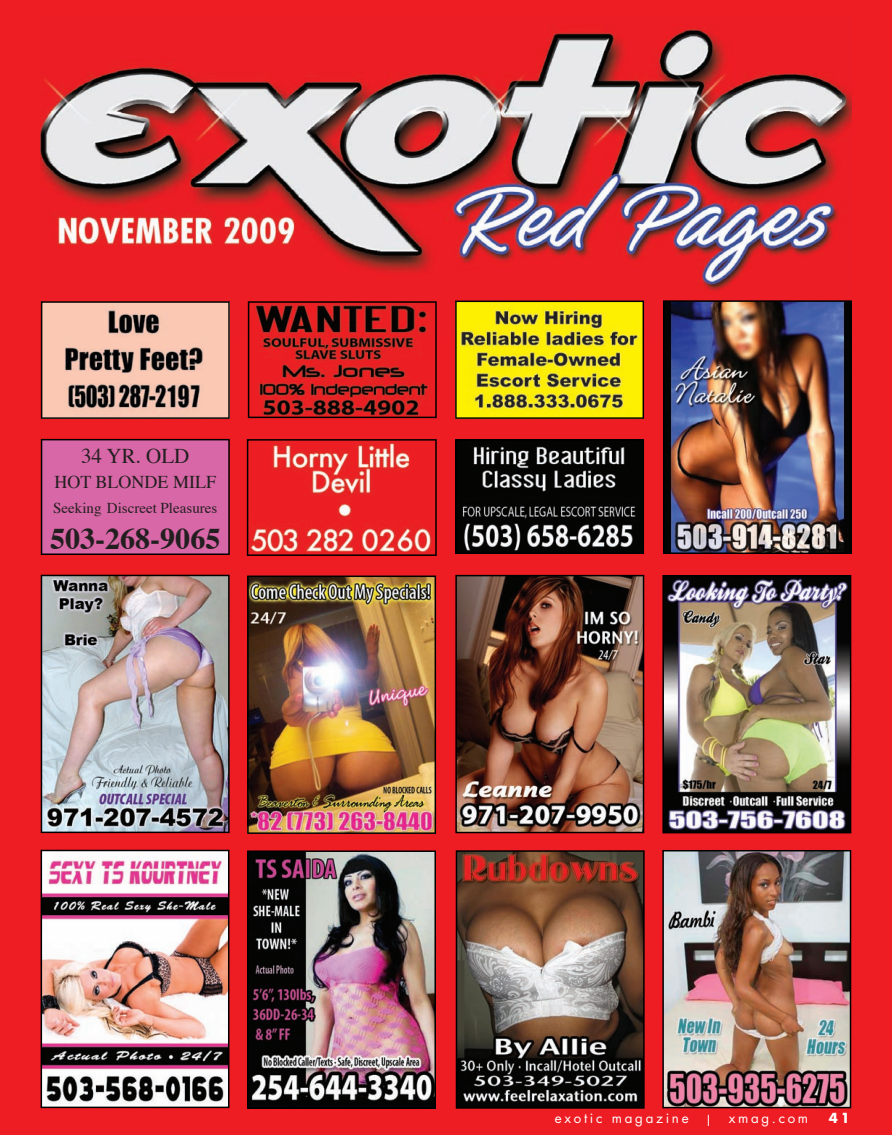
<style>
.page{position:relative;width:892px;height:1135px;background:#fff}
.page>*{position:absolute;margin:0;border:0;box-sizing:border-box;transform-origin:0 0}
.t1{font:700 30px "Times";color:#231f20}
.t2{font:21px "Times";color:#231f20}
.t3{font:18px "Times";color:#231f20}
.t4{font:15px "Times";color:#231f20}
.t5{font:13.5px "Futura";letter-spacing:.2em;color:#fff}
.t6{font:700 13.5px "Futura";color:#fff}
</style>
<div class="page">
<div style="left:1px;top:0;width:890px;height:1134px;background:#ee1d23"></div>
<img style="left:41px;top:29px;width:810px;height:309px">
<div style="left:41px;top:439px;width:189px;height:116px;background:#d867a7"></div>
<img style="left:41px;top:849px;width:188px;height:258px">
<img style="left:662px;top:850px;width:188px;height:257px">
<img style="left:247px;top:850px;width:189px;height:258px">
<img style="left:41px;top:574px;width:188px;height:258px">
<img style="left:455px;top:574px;width:189px;height:259px">
<img style="left:662px;top:575px;width:188px;height:258px">
<img style="left:247px;top:575px;width:189px;height:258px">
<img style="left:455px;top:850px;width:189px;height:258px">
<svg style="left:248px;top:301px;width:188px;height:117px"></svg>
<img style="left:662px;top:300px;width:189px;height:254px">
<svg style="left:41px;top:301px;width:189px;height:118px;background:#c19b8c"></svg>
<svg style="left:247px;top:439px;width:189px;height:116px"></svg>
<svg style="left:455px;top:300px;width:188px;height:119px;background:#c7bb17"></svg>
<svg style="left:455px;top:439px;width:188px;height:115px;background:#303030"></svg>
<h2 class="t2" style="left:81px;top:436px;width:110px">34 YR. OLD</h2>
<p class="t3" style="left:54px;top:465px;width:163px">HOT BLONDE MILF</p>
<p class="t4" style="left:53px;top:494px;width:165px">Seeking Discreet Pleasures</p>
<h1 class="t1" style="left:50px;top:510px;width:171px">503-268-9065</h1>
<p class="t5" style="left:554px;top:1108px;width:255px">exotic magazine | xmag.com</p>
<p class="t6" style="left:828px;top:1108px;width:23px">41</p>
</div>
